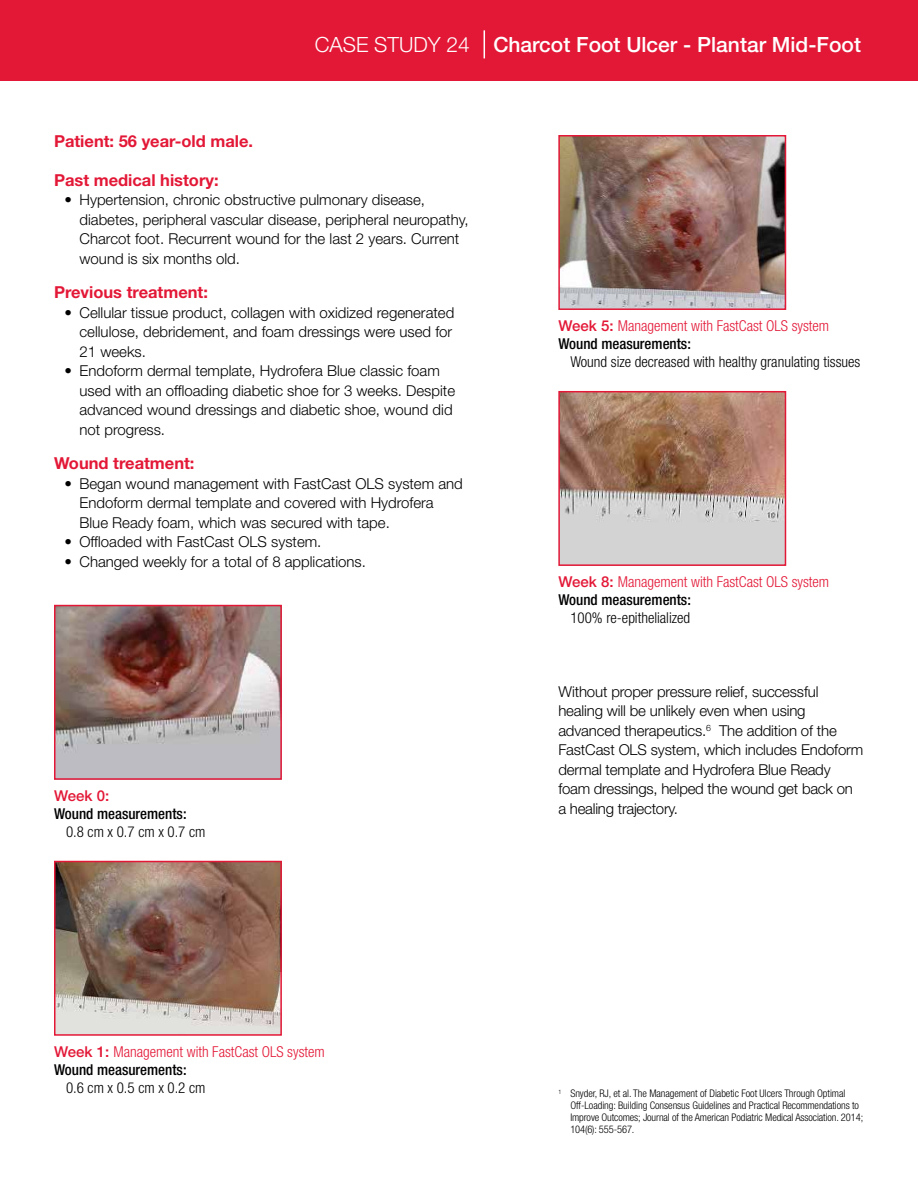
<style>
.page{position:relative;width:918px;height:1188px;background:#fff}
.page>*{position:absolute;margin:0;border:0;box-sizing:border-box;transform-origin:0 0}
.t1{font:500 21px "Helvetica Neue LT Std";color:#fff}
.t2{font:700 16.5px "Helvetica Neue LT Std";color:#e31837}
.t3{font:300 15px/19.5px "Helvetica Neue LT Std";color:#000}
.t4{font:300 condensed 15px/18px "Helvetica Neue LT Std";color:#e31837}
.t5{font:300 condensed 15px "Helvetica Neue LT Std";color:#000}
.t6{font:500 condensed 15px "Helvetica Neue LT Std";color:#000}
.t7{font:500 15px "Helvetica Neue LT Std";color:#e31837}
.t8{font:300 condensed 10.5px/12px "Helvetica Neue LT Std";letter-spacing:-.005em;color:#000}
.s1{font-weight:300}
.s2{font-weight:500;font-stretch:normal}
.s3{font-weight:500;color:#000}
</style>
<div class="page">
<div style="left:0;top:0;width:918px;height:81px;background:#e31837"></div>
<svg style="left:484px;top:30px;width:1px;height:28px"></svg>
<img style="left:57px;top:608px;width:222px;height:169px">
<div style="left:54px;top:605px;width:228px;height:175px;border:2px solid #e31837"></div>
<img style="left:561px;top:138px;width:222px;height:169px">
<div style="left:558px;top:135px;width:228px;height:175px;border:2px solid #e31837"></div>
<img style="left:57px;top:864px;width:222px;height:169px">
<div style="left:54px;top:861px;width:228px;height:175px;border:2px solid #e31837"></div>
<img style="left:561px;top:394px;width:222px;height:169px">
<div style="left:558px;top:391px;width:228px;height:175px;border:2px solid #e31837"></div>
<h1 class="t1" style="left:315px;top:32px;width:548px"><span class="s1">CASE STUDY 24</span> Charcot Foot Ulcer - Plantar Mid-Foot</h1>
<p class="t2" style="left:54px;top:131px;width:201px">Patient: 56 year-old male.</p>
<p class="t2" style="left:54px;top:170px;width:166px">Past medical history:</p>
<p class="t3" style="left:80px;top:190px;width:391px;text-indent:-15px">• Hypertension, chronic obstructive pulmonary disease, diabetes, peripheral vascular disease, peripheral neuropathy, Charcot foot. Recurrent wound for the last 2 years. Current wound is six months old.</p>
<p class="t2" style="left:54px;top:282px;width:156px">Previous treatment:</p>
<p class="t3" style="left:80px;top:302px;width:376px;text-indent:-15px">• Cellular tissue product, collagen with oxidized regenerated cellulose, debridement, and foam dressings were used for<br>21 weeks.</p>
<p class="t3" style="left:80px;top:361px;width:377px;text-indent:-15px">• Endoform dermal template, Hydrofera Blue classic foam used with an offloading diabetic shoe for 3 weeks. Despite advanced wound dressings and diabetic shoe, wound did not progress.</p>
<p class="t2" style="left:54px;top:453px;width:142px">Wound treatment:</p>
<p class="t3" style="left:80px;top:473px;width:385px;text-indent:-15px">• Began wound management with FastCast OLS system and<br>Endoform dermal template and covered with Hydrofera<br>Blue Ready foam, which was secured with tape.</p>
<p class="t3" style="left:64px;top:532px;width:258px">• Offloaded with FastCast OLS system.</p>
<p class="t3" style="left:64px;top:551px;width:303px">• Changed weekly for a total of 8 applications.</p>
<p class="t7" style="left:54px;top:787px;width:57px">Week 0:</p>
<p class="t6" style="left:54px;top:805px;width:134px">Wound measurements:</p>
<p class="t5" style="left:66px;top:823px;width:141px">0.8 cm x 0.7 cm x 0.7 cm</p>
<p class="t4" style="left:54px;top:1043px;width:272px"><span class="s2">Week 1:</span> Management with FastCast OLS system<br><span class="s3">Wound measurements:</span></p>
<p class="t5" style="left:66px;top:1079px;width:141px">0.6 cm x 0.5 cm x 0.2 cm</p>
<p class="t4" style="left:558px;top:317px;width:272px"><span class="s2">Week 5:</span> Management with FastCast OLS system<br><span class="s3">Wound measurements:</span></p>
<p class="t5" style="left:570px;top:353px;width:292px">Wound size decreased with healthy granulating tissues</p>
<p class="t4" style="left:558px;top:573px;width:272px"><span class="s2">Week 8:</span> Management with FastCast OLS system<br><span class="s3">Wound measurements:</span></p>
<p class="t5" style="left:570px;top:609px;width:121px">100% re-epithelialized</p>
<p class="t3" style="left:558px;top:681px;width:306px">Without proper pressure relief, successful healing will be unlikely even when using advanced therapeutics.<sup>6</sup> The addition of the FastCast OLS system, which includes Endoform dermal template and Hydrofera Blue Ready foam dressings, helped the wound get back on a healing trajectory.</p>
<p class="t8" style="left:570px;top:1087px;width:294px;text-indent:-12px"><sup>1</sup> Snyder, RJ, et al. The Management of Diabetic Foot Ulcers Through Optimal Off-Loading: Building Consensus Guidelines and Practical Recommendations to Improve Outcomes; Journal of the American Podiatric Medical Association. 2014; 104(6): 555-567.</p>
</div>
